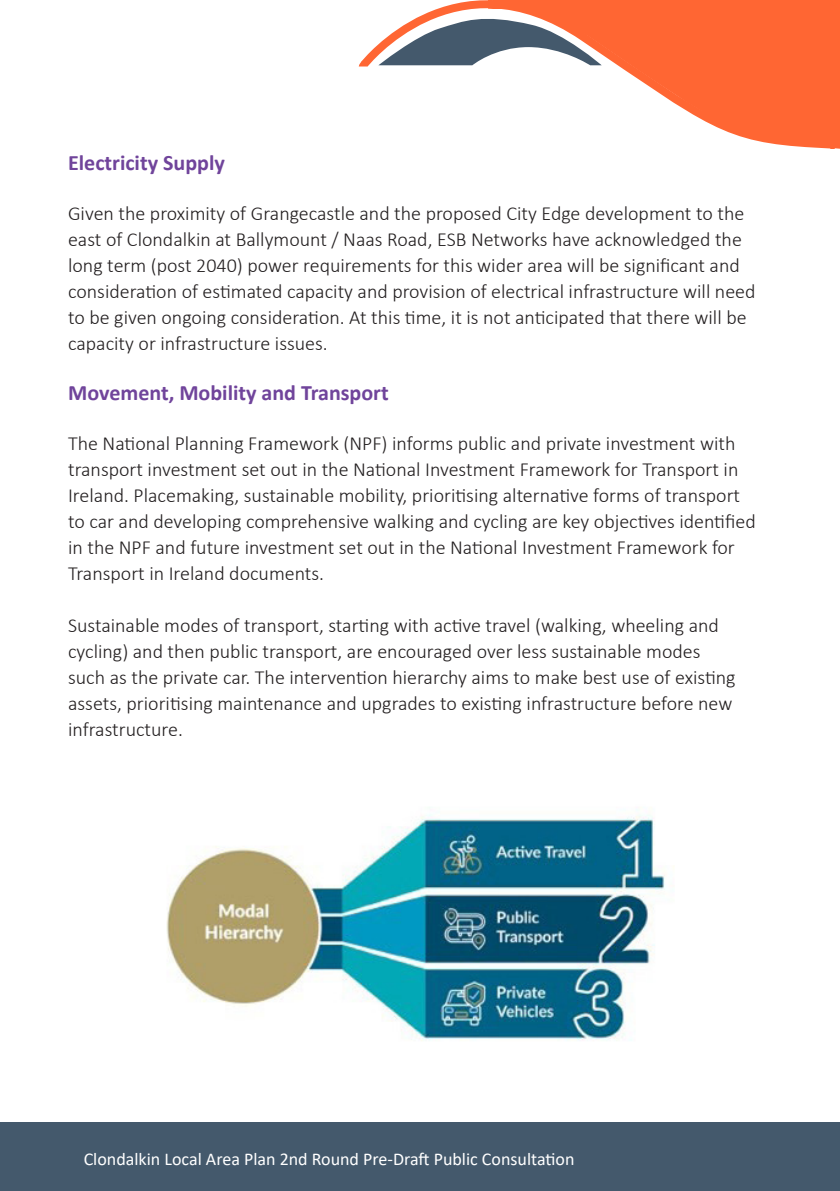
<style>
.page{position:relative;width:840px;height:1191px;background:#fff}
.page>*{position:absolute;margin:0;border:0;box-sizing:border-box;transform-origin:0 0}
.t1{font:700 22px "Calibri";color:#70449b}
.t2{font:300 20px/26px "Calibri";color:#231f20}
.t3{font:18px "Calibri";color:#fff}
</style>
<div class="page">
<div style="left:0;top:1123px;width:839px;height:68px;background:#44596c"></div>
<svg style="left:358px;top:0;width:134px;height:67px"></svg>
<svg style="left:492px;top:0;width:347px;height:149px;fill:#f63"></svg>
<svg style="left:378px;top:13px;width:223px;height:52px"></svg>
<svg style="left:358px;top:58px;width:9px;height:8px"></svg>
<img style="left:166px;top:809px;width:508px;height:232px">
<p class="t1" style="left:68px;top:147px;width:158px">Electricity Supply</p>
<p class="t2" style="left:68px;top:200px;width:688px">Given the proximity of Grangecastle and the proposed City Edge development to the east of Clondalkin at Ballymount / Naas Road, ESB Networks have acknowledged the long term (post 2040) power requirements for this wider area will be significant and consideration of estimated capacity and provision of electrical infrastructure will need to be given ongoing consideration. At this time, it is not anticipated that there will be capacity or infrastructure issues.</p>
<p class="t1" style="left:68px;top:377px;width:322px">Movement, Mobility and Transport</p>
<p class="t2" style="left:68px;top:430px;width:688px">The National Planning Framework (NPF) informs public and private investment with transport investment set out in the National Investment Framework for Transport in Ireland. Placemaking, sustainable mobility, prioritising alternative forms of transport to car and developing comprehensive walking and cycling are key objectives identified in the NPF and future investment set out in the National Investment Framework for Transport in Ireland documents.</p>
<p class="t2" style="left:68px;top:612px;width:668px">Sustainable modes of transport, starting with active travel (walking, wheeling and cycling) and then public transport, are encouraged over less sustainable modes such as the private car. The intervention hierarchy aims to make best use of existing assets, prioritising maintenance and upgrades to existing infrastructure before new infrastructure.</p>
<p class="t3" style="left:84px;top:1146px;width:492px">Clondalkin Local Area Plan 2nd Round Pre-Draft Public Consultation</p>
</div>
